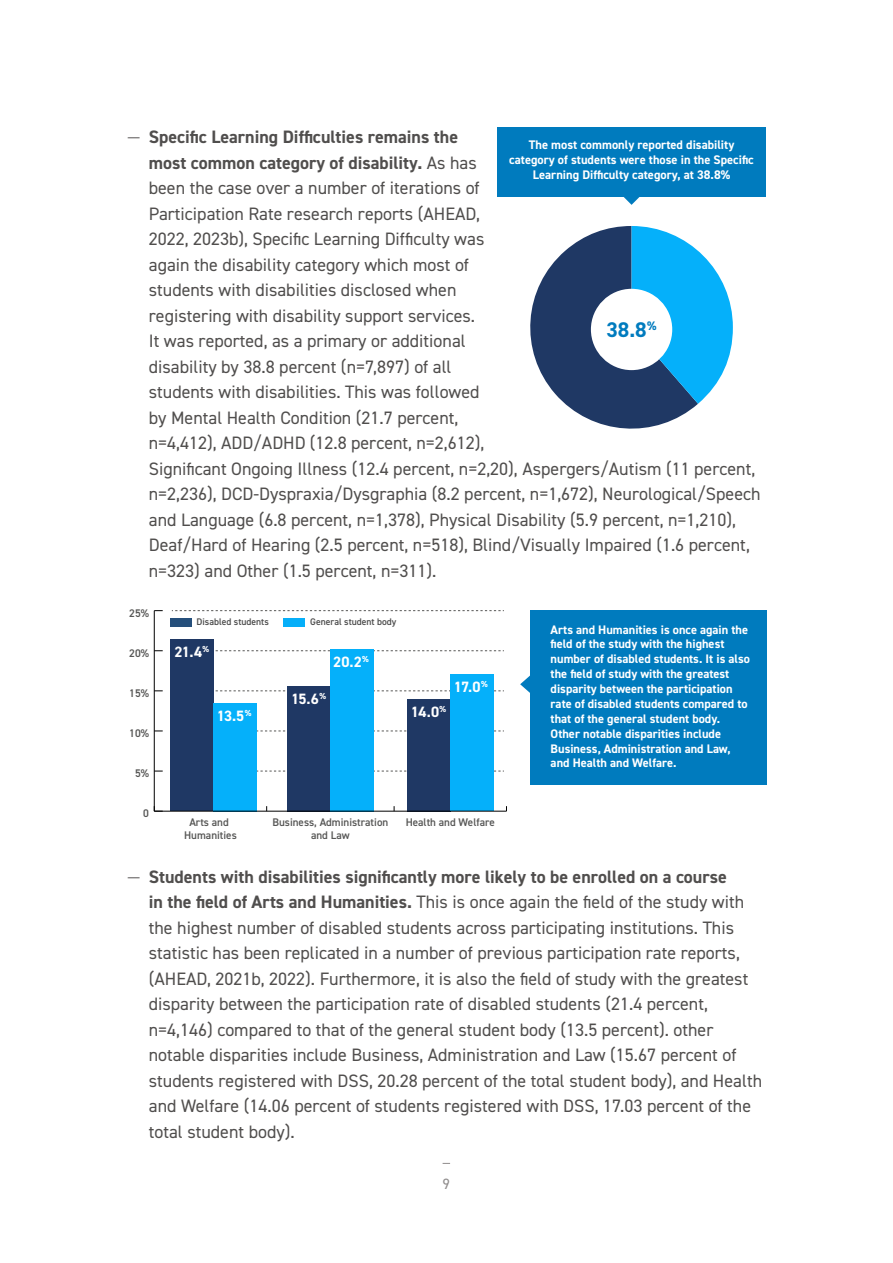
<style>
.page{position:relative;width:893px;height:1263px;background:#fff}
.page>*{position:absolute;margin:0;border:0;box-sizing:border-box;transform-origin:0 0}
.t1{font:700 21.3px "DIN2014";color:#007bbe}
.Bullets{font:18px/25.5px "DIN2014";color:#504e4d}
.t2{font:700 15px "DIN2014";color:#fff}
.t3{font:15px "DIN2014";color:#908d8d}
.t4{font:700 12.45px/14.9px "DIN2014";color:#fff;text-align:center}
.t5{font:600 11.1px/13.4px "DIN2014";color:#575756;text-align:center}
.t6{font:600 9.6px "DIN2014";color:#4d4d4d}
.s1{font-weight:300}
.s2{font-weight:700}
</style>
<div class="page">
<svg style="left:530px;top:226px;width:203px;height:203px"></svg>
<div style="left:497px;top:128px;width:269px;height:69px;background:#007bbe"></div>
<svg style="left:624px;top:197px;width:16px;height:8px"></svg>
<div style="left:591px;top:289px;width:81px;height:81px;background:#fff;border-radius:50%"></div>
<svg style="left:172px;top:610px;width:332px;height:1px"></svg>
<svg style="left:215px;top:650px;width:289px;height:1px"></svg>
<svg style="left:215px;top:691px;width:289px;height:1px"></svg>
<svg style="left:257px;top:731px;width:247px;height:1px"></svg>
<svg style="left:257px;top:771px;width:247px;height:1px"></svg>
<svg style="left:520px;top:665px;width:11px;height:39px"></svg>
<div style="left:531px;top:611px;width:236px;height:174px;background:#007bbe"></div>
<hr style="left:154px;top:611px;width:1px;height:200px;background:#000">
<svg style="left:154px;top:806px;width:9px;height:5px"></svg>
<div style="left:170px;top:639px;width:44px;height:172px;background:#1f3864"></div>
<div style="left:214px;top:703px;width:43px;height:108px;background:#05b0fa"></div>
<div style="left:287px;top:686px;width:43px;height:125px;background:#1f3864"></div>
<div style="left:330px;top:649px;width:44px;height:162px;background:#05b0fa"></div>
<div style="left:407px;top:699px;width:43px;height:112px;background:#1f3864"></div>
<div style="left:450px;top:675px;width:44px;height:136px;background:#05b0fa"></div>
<div style="left:170px;top:618px;width:22px;height:9px;background:#254f7b"></div>
<div style="left:284px;top:618px;width:21px;height:9px;background:#06aff9"></div>
<hr style="left:154px;top:811px;width:352px;height:1px;background:#000">
<p class="Bullets" style="left:149px;top:124px;width:613px;text-indent:-21px"><span class="s1">—</span> <span class="s2">Specific Learning Difficulties remains the<br>most common category of disability.</span> As has<br>been the case over a number of iterations of<br>Participation Rate research reports (AHEAD,<br>2022, 2023b), Specific Learning Difficulty was<br>again the disability category which most of<br>students with disabilities disclosed when<br>registering with disability support services.<br>It was reported, as a primary or additional<br>disability by 38.8 percent (n=7,897) of all<br>students with disabilities. This was followed<br>by Mental Health Condition (21.7 percent,<br>n=4,412), ADD/ADHD (12.8 percent, n=2,612),<br>Significant Ongoing Illness (12.4 percent, n=2,20), Aspergers/Autism (11 percent, n=2,236), DCD-Dyspraxia/Dysgraphia (8.2 percent, n=1,672), Neurological/Speech and Language (6.8 percent, n=1,378), Physical Disability (5.9 percent, n=1,210), Deaf/Hard of Hearing (2.5 percent, n=518), Blind/Visually Impaired (1.6 percent, n=323) and Other (1.5 percent, n=311).</p>
<p class="t4" style="left:509px;top:137px;width:246px">The most commonly reported disability category of students were those in the Specific<br>Learning Difficulty category, at 38.8%</p>
<p class="t1" style="left:606px;top:316px;width:52px">38.8<sup>%</sup></p>
<p class="t5" style="left:129px;top:606px;width:21px">25%</p>
<p class="t5" style="left:129px;top:646px;width:21px">20%</p>
<p class="t5" style="left:129px;top:686px;width:21px">15%</p>
<p class="t5" style="left:129px;top:726px;width:21px">10%</p>
<p class="t5" style="left:135px;top:766px;width:15px">5%</p>
<p class="t5" style="left:143px;top:806px;width:7px">0</p>
<p class="t6" style="left:197px;top:616px;width:74px">Disabled students</p>
<p class="t6" style="left:310px;top:616px;width:88px">General student body</p>
<p class="t2" style="left:174px;top:642px;width:36px">21.4<sup>%</sup></p>
<p class="t2" style="left:217px;top:705px;width:36px">13.5<sup>%</sup></p>
<p class="t2" style="left:333px;top:652px;width:37px">20.2<sup>%</sup></p>
<p class="t2" style="left:291px;top:688px;width:36px">15.6<sup>%</sup></p>
<p class="t2" style="left:411px;top:701px;width:37px">14.0<sup>%</sup></p>
<p class="t2" style="left:454px;top:677px;width:35px">17.0<sup>%</sup></p>
<p class="t5" style="left:184px;top:815px;width:54px">Arts and<br>Humanities</p>
<p class="t5" style="left:272px;top:815px;width:117px">Business, Administration</p>
<p class="t5" style="left:406px;top:815px;width:91px">Health and Welfare</p>
<p class="t5" style="left:311px;top:829px;width:40px">and Law</p>
<p class="t4" style="left:551px;top:622px;width:201px;text-align:left">Arts and Humanities is once again the field of the study with the highest number of disabled students. It is also the field of study with the greatest disparity between the participation rate of disabled students compared to that of the general student body.<br>Other notable disparities include Business, Administration and Law, and Health and Welfare.</p>
<p class="Bullets" style="left:149px;top:863px;width:615px;text-indent:-21px"><span class="s1">—</span> <span class="s2">Students with disabilities significantly more likely to be enrolled on a course<br>in the field of Arts and Humanities.</span> This is once again the field of the study with the highest number of disabled students across participating institutions. This statistic has been replicated in a number of previous participation rate reports, (AHEAD, 2021b, 2022). Furthermore, it is also the field of study with the greatest disparity between the participation rate of disabled students (21.4 percent, n=4,146) compared to that of the general student body (13.5 percent). other notable disparities include Business, Administration and Law (15.67 percent of students registered with DSS, 20.28 percent of the total student body), and Health and Welfare (14.06 percent of students registered with DSS, 17.03 percent of the total student body).</p>
<p class="t3" style="left:443px;top:1174px;width:9px">9</p>
</div>
